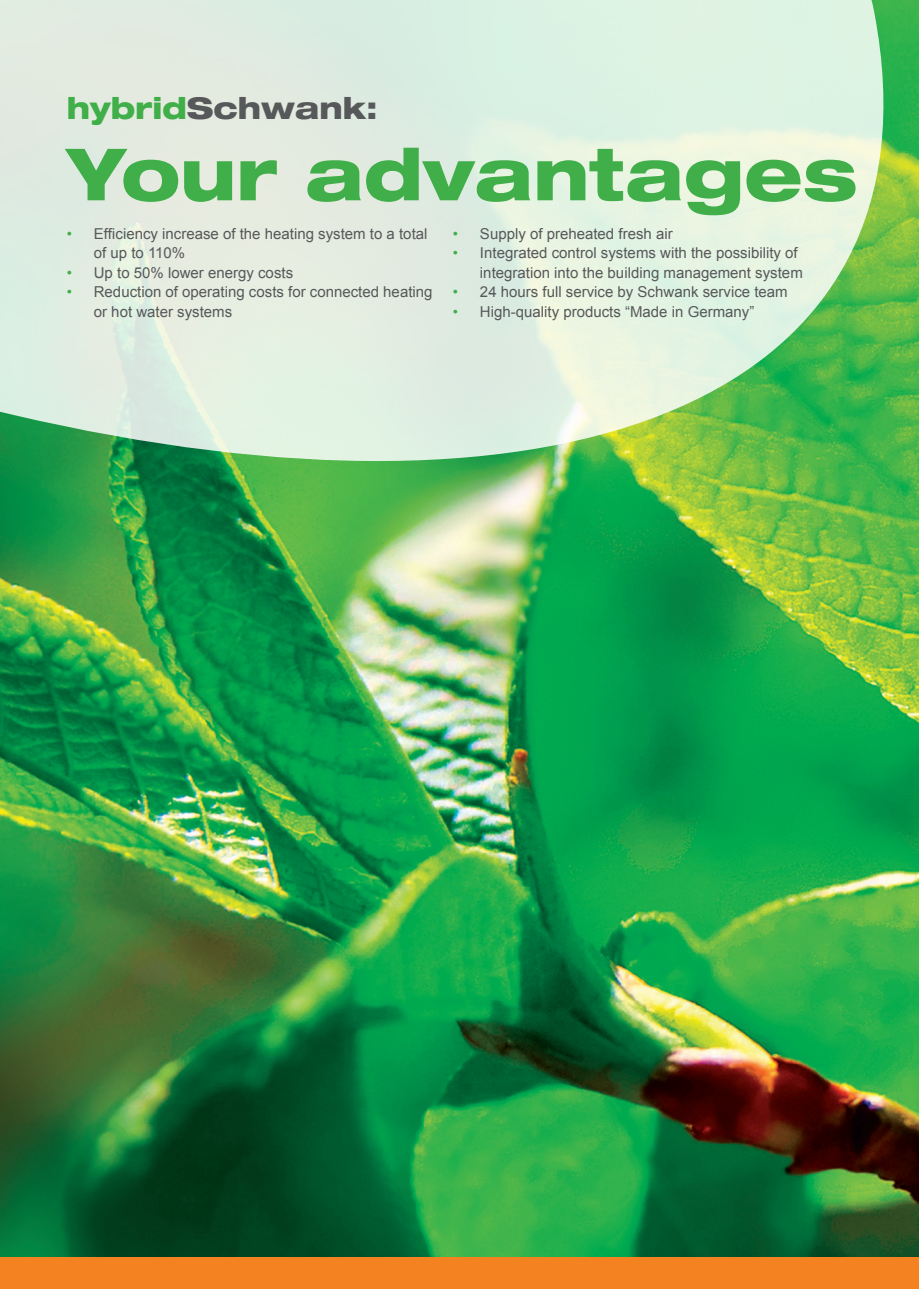
<style>
.page{position:relative;width:919px;height:1289px;background:#fff}
.page>*{position:absolute;margin:0;border:0;box-sizing:border-box;transform-origin:0 0}
.t1{font:800 expanded 72px "Helvetica Neue LT";color:#40ae49}
.t2{font:800 expanded 30px "Helvetica Neue LT";color:#57585a}
.t3{font:15px/19.5px "Arial";color:#57585a}
.s1{color:#40ae49}
</style>
<div class="page">
<img style="left:0;top:0;width:918px;height:1256px">
<svg style="left:0;top:0;width:884px;height:462px;fill:#e1ede1"></svg>
<div style="left:0;top:1256px;width:918px;height:32px;background:#f58220"></div>
<p class="t2" style="left:67px;top:89px;width:312px"><span class="s1">hybrid</span>Schwank:</p>
<p class="t1" style="left:67px;top:128px;width:792px">Your advantages</p>
<p class="t3" style="left:94px;top:224px;width:335px;text-indent:-27px"><span class="s1">•</span> Efficiency increase of the heating system to a total of up to 110%</p>
<p class="t3" style="left:67px;top:263px;width:228px"><span class="s1">•</span> Up to 50% lower energy costs</p>
<p class="t3" style="left:94px;top:282px;width:340px;text-indent:-27px"><span class="s1">•</span> Reduction of operating costs for connected heating or hot water systems</p>
<p class="t3" style="left:453px;top:224px;width:221px"><span class="s1">•</span> Supply of preheated fresh air</p>
<p class="t3" style="left:480px;top:243px;width:324px;text-indent:-27px"><span class="s1">•</span> Integrated control systems with the possibility of integration into the building management system</p>
<p class="t3" style="left:453px;top:282px;width:336px"><span class="s1">•</span> 24 hours full service by Schwank service team</p>
<p class="t3" style="left:453px;top:302px;width:303px"><span class="s1">•</span> High-quality products “Made in Germany”</p>
</div>
